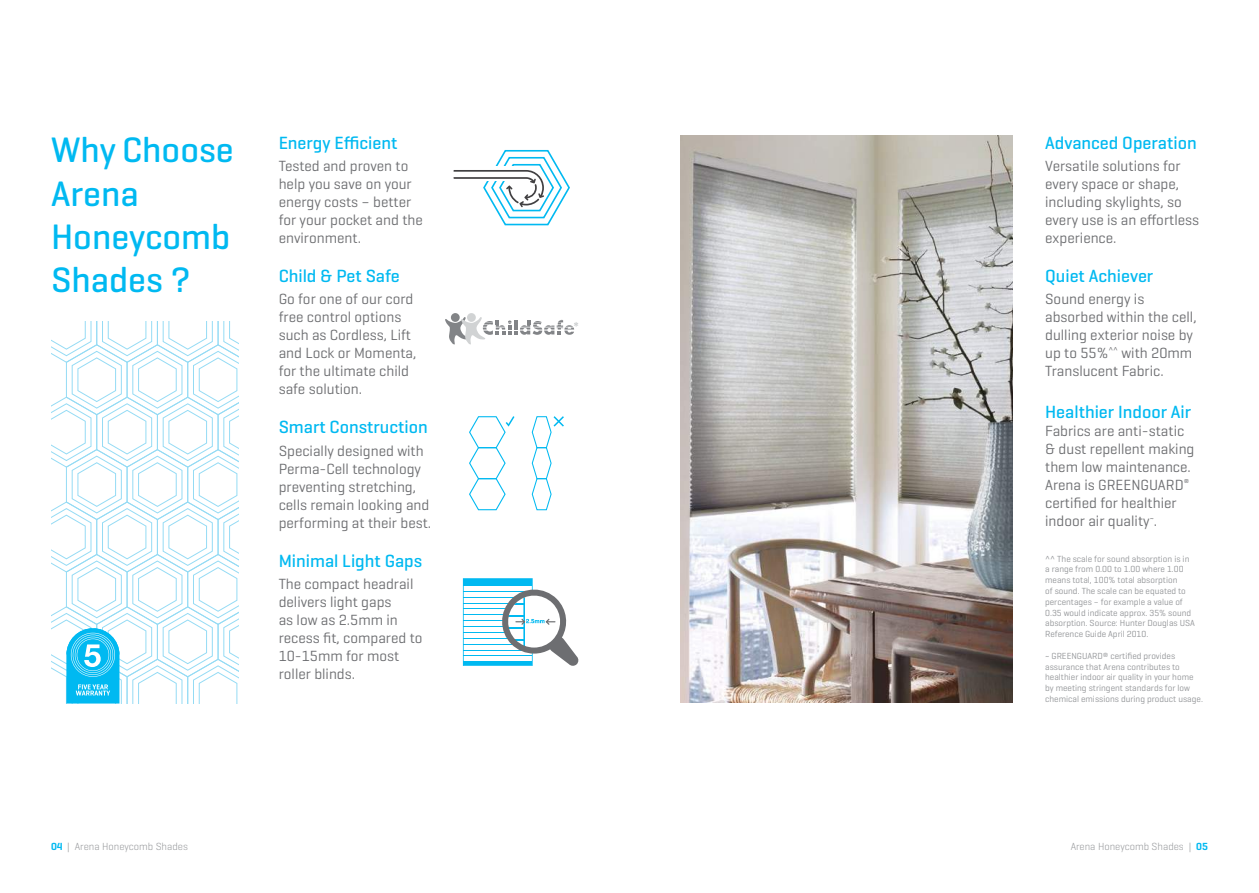
<style>
.page{position:relative;width:1259px;height:893px;background:#fff}
.page>*{position:absolute;margin:0;border:0;box-sizing:border-box;transform-origin:0 0}
.t1{font:500 36px/43.2px "Geogrotesque";color:#00b9f1}
.t2{font:500 18px "Geogrotesque";color:#00b9f1}
.t3{font:15px/18px "Geogrotesque";color:#6d6e71}
.t4{font:300 10.5px "Geogrotesque";color:#939598}
.t5{font:9px/10.8px "Geogrotesque";color:#939598}
.s1{font-weight:600;color:#00b9f1}
</style>
<div class="page">
<img style="left:680px;top:135px;width:332px;height:567px">
<div style="left:451px;top:313px;width:9px;height:9px;background:#828487;border-radius:50%"></div>
<div style="left:467px;top:313px;width:9px;height:9px;background:#d1d3d4;border-radius:50%"></div>
<svg style="left:445px;top:317px;width:133px;height:27px"></svg>
<svg style="left:463px;top:578px;width:116px;height:88px"></svg>
<svg style="left:469px;top:416px;width:46px;height:95px"></svg>
<svg style="left:531px;top:416px;width:33px;height:95px"></svg>
<svg style="left:453px;top:150px;width:117px;height:76px"></svg>
<svg style="left:51px;top:321px;width:187px;height:382px"></svg>
<p class="t2" style="left:279px;top:132px;width:120px">Energy Efficient</p>
<p class="t3" style="left:279px;top:157px;width:146px">Tested and proven to help you save on your energy costs – better for your pocket and the environment.</p>
<p class="t2" style="left:279px;top:265px;width:123px">Child &amp; Pet Safe</p>
<p class="t3" style="left:279px;top:290px;width:139px">Go for one of our cord free control options such as Cordless, Lift and Lock or Momenta, for the ultimate child safe solution.</p>
<p class="t2" style="left:279px;top:416px;width:151px">Smart Construction</p>
<p class="t3" style="left:279px;top:441px;width:154px">Specially designed with<br>Perma-Cell technology preventing stretching, cells remain looking and performing at their best.</p>
<p class="t2" style="left:279px;top:549px;width:145px">Minimal Light Gaps</p>
<p class="t3" style="left:279px;top:574px;width:145px">The compact headrail delivers light gaps<br>as low as 2.5mm in recess fit, compared to<br>10-15mm for most roller blinds.</p>
<h1 class="t1" style="left:51px;top:128px;width:184px">Why Choose<br>Arena<br>Honeycomb<br>Shades ?</h1>
<p class="t2" style="left:1045px;top:132px;width:153px">Advanced Operation</p>
<p class="t3" style="left:1045px;top:157px;width:155px">Versatile solutions for every space or shape, including skylights, so every use is an effortless experience.</p>
<p class="t2" style="left:1045px;top:265px;width:110px">Quiet Achiever</p>
<p class="t3" style="left:1045px;top:290px;width:153px">Sound energy is absorbed within the cell, dulling exterior noise by up to 55%<sup>^^</sup> with 20mm<br>Translucent Fabric.</p>
<p class="t2" style="left:1045px;top:401px;width:148px">Healthier Indoor Air</p>
<p class="t3" style="left:1045px;top:422px;width:151px">Fabrics are anti-static &amp; dust repellent making them low maintenance.<br>Arena is GREENGUARD<sup>® </sup>certified for healthier indoor air quality<sup>~</sup>.</p>
<p class="t5" style="left:1045px;top:553px;width:151px">^^ The scale for sound absorption is in a range from 0.00 to 1.00 where 1.00 means total, 100% total absorption<br>of sound. The scale can be equated to percentages – for example a value of 0.35 would indicate approx. 35% sound absorption. Source: Hunter Douglas USA Reference Guide April 2010.</p>
<p class="t5" style="left:1045px;top:650px;width:159px">~ GREENGUARD® certified provides assurance that Arena contributes to healthier indoor air quality in your home by meeting stringent standards for low chemical emissions during product usage.</p>
<p class="t4" style="left:51px;top:840px;width:138px"><span class="s1">04</span> | Arena Honeycomb Shades</p>
<p class="t4" style="left:1070px;top:840px;width:139px">Arena Honeycomb Shades | <span class="s1">05</span></p>
</div>
